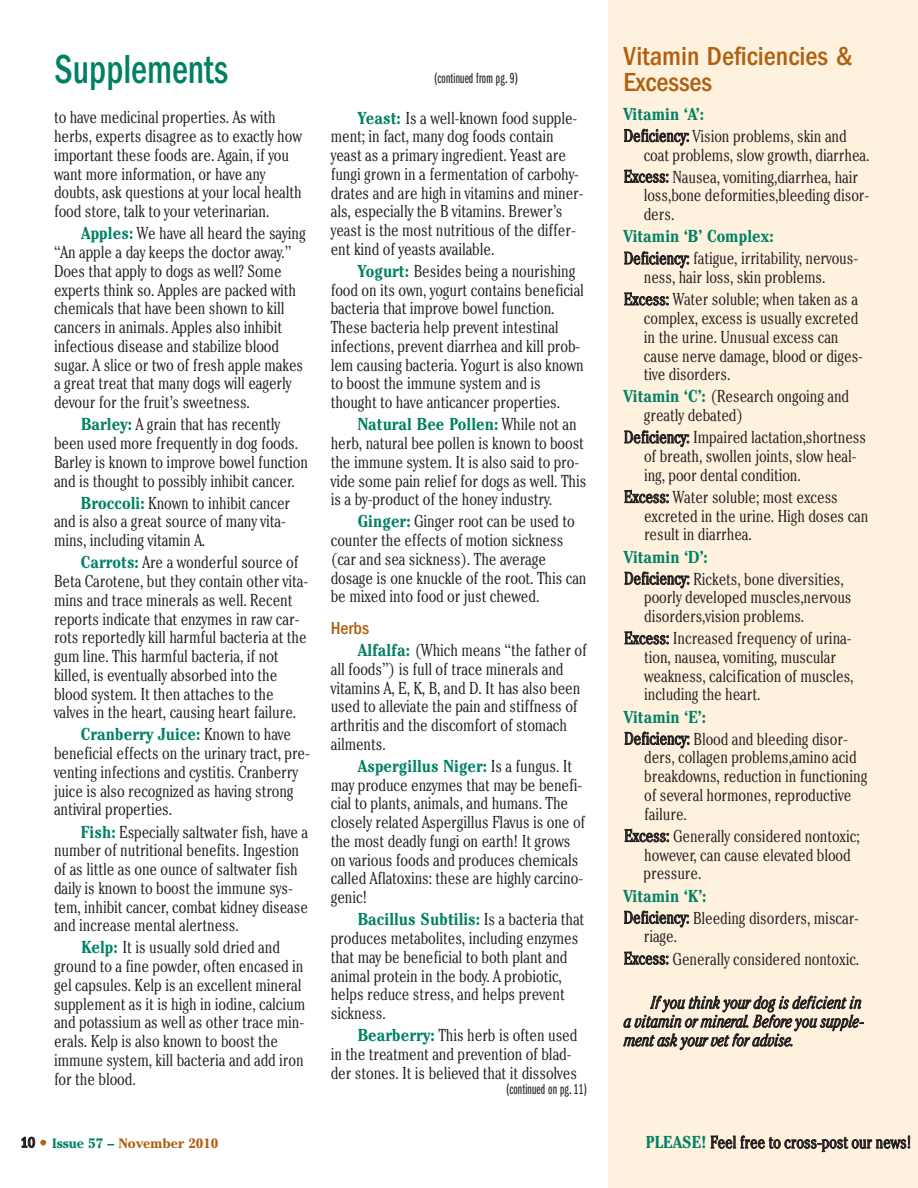
<style>
.page{position:relative;width:918px;height:1188px;background:#fff}
.page>*{position:absolute;margin:0;border:0;box-sizing:border-box;transform-origin:0 0}
.t1{font:500 condensed 42px "Franklin Gothic";color:#008164;scale:.85 1}
.t2{font:500 condensed 27px/25.5px "Franklin Gothic";color:#b05f0f}
.t3{font:500 condensed 18px "Franklin Gothic";color:#b05f0f}
.t4{font:300 condensed 17.25px/18.8px "Cheltenham";letter-spacing:-.01em;color:#231f20}
.t5{font:italic 300 condensed 17.25px/18.8px "Cheltenham";letter-spacing:-.01em;color:#231f20}
.t6{font:700 condensed 17.25px "Cheltenham";color:#008164}
.t7{font:15px "Franklin Gothic Book X Cmpr";letter-spacing:.01em;color:#231f20}
.t8{font:700 13.5px "Cheltenham";color:#b05f0f}
.s1{font-weight:700;color:#008164}
.s2{font-family:"Franklin Gothic";font-weight:500;font-stretch:condensed;font-size:15px;color:#231f20}
.s3{font-weight:300;font-stretch:condensed}
.s4{color:#008164}
</style>
<div class="page">
<div style="left:608px;top:0;width:310px;height:1188px;background:#fef1dd"></div>
<h1 class="t1" style="left:55px;top:55px;width:205px">Supplements</h1>
<p class="t4" style="left:54px;top:110px;width:249px">to have medicinal properties. As with herbs, experts disagree as to exactly how important these foods are. Again, if you want more information, or have any doubts, ask questions at your local health food store, talk to your veterinarian.</p>
<p class="t4" style="left:54px;top:226px;width:253px;text-indent:27px"><span class="s1">Apples:</span> We have all heard the saying “An apple a day keeps the doctor away.” Does that apply to dogs as well? Some experts think so. Apples are packed with chemicals that have been shown to kill cancers in animals. Apples also inhibit infectious disease and stabilize blood sugar. A slice or two of fresh apple makes a great treat that many dogs will eagerly devour for the fruit’s sweetness.</p>
<p class="t4" style="left:54px;top:417px;width:256px;text-indent:27px"><span class="s1">Barley:</span> A grain that has recently been used more frequently in dog foods.<br>Barley is known to improve bowel function and is thought to possibly inhibit cancer.</p>
<p class="t4" style="left:54px;top:495px;width:238px;text-indent:27px"><span class="s1">Broccoli:</span> Known to inhibit cancer and is also a great source of many vita&shy;mins, including vitamin A.</p>
<p class="t4" style="left:54px;top:555px;width:256px;text-indent:27px"><span class="s1">Carrots:</span> Are a wonderful source of Beta Carotene, but they contain other vita&shy;mins and trace minerals as well. Recent reports indicate that enzymes in raw car&shy;rots reportedly kill harmful bacteria at the gum line. This harmful bacteria, if not killed, is eventually absorbed into the blood system. It then attaches to the valves in the heart, causing heart failure.</p>
<p class="t4" style="left:54px;top:727px;width:257px;text-indent:27px"><span class="s1">Cranberry Juice:</span> Known to have beneficial effects on the urinary tract, pre&shy;venting infections and cystitis. Cranberry juice is also recognized as having strong antiviral properties.</p>
<p class="t4" style="left:54px;top:824px;width:256px;text-indent:27px"><span class="s1">Fish:</span> Especially saltwater fish, have a number of nutritional benefits. Ingestion of as little as one ounce of saltwater fish daily is known to boost the immune sys&shy;tem, inhibit cancer, combat kidney disease and increase mental alertness.</p>
<p class="t4" style="left:54px;top:940px;width:253px;text-indent:27px"><span class="s1">Kelp:</span> It is usually sold dried and ground to a fine powder, often encased in gel capsules. Kelp is an excellent mineral supplement as it is high in iodine, calcium and potassium as well as other trace min&shy;erals. Kelp is also known to boost the immune system, kill bacteria and add iron for the blood.</p>
<p class="t7" style="left:434px;top:72px;width:86px">(continued from pg. 9)</p>
<p class="t4" style="left:331px;top:110px;width:254px;text-indent:27px"><span class="s1">Yeast:</span> Is a well-known food supple&shy;ment; in fact, many dog foods contain yeast as a primary ingredient. Yeast are fungi grown in a fermentation of carbohy&shy;drates and are high in vitamins and miner&shy;als, especially the B vitamins. Brewer’s yeast is the most nutritious of the differ&shy;ent kind of yeasts available.</p>
<p class="t4" style="left:331px;top:263px;width:255px;text-indent:27px"><span class="s1">Yogurt:</span> Besides being a nourishing food on its own, yogurt contains beneficial bacteria that improve bowel function.<br>These bacteria help prevent intestinal infections, prevent diarrhea and kill prob&shy;lem causing bacteria. Yogurt is also known to boost the immune system and is thought to have anticancer properties.</p>
<p class="t4" style="left:331px;top:417px;width:257px;text-indent:27px"><span class="s1">Natural Bee Pollen:</span> While not an herb, natural bee pollen is known to boost the immune system. It is also said to pro&shy;vide some pain relief for dogs as well. This is a by-product of the honey industry.</p>
<p class="t4" style="left:331px;top:514px;width:257px;text-indent:27px"><span class="s1">Ginger:</span> Ginger root can be used to counter the effects of motion sickness (car and sea sickness). The average dosage is one knuckle of the root. This can be mixed into food or just chewed.</p>
<p class="t3" style="left:331px;top:622px;width:40px">Herbs</p>
<p class="t4" style="left:331px;top:642px;width:258px;text-indent:27px"><span class="s1">Alfalfa:</span> (Which means “the father of all foods”) is full of trace minerals and vitamins A, E, K, B, and D. It has also been used to alleviate the pain and stiffness of arthritis and the discomfort of stomach ailments.</p>
<p class="t4" style="left:331px;top:758px;width:256px;text-indent:27px"><span class="s1">Aspergillus Niger:</span> Is a fungus. It may produce enzymes that may be benefi&shy;cial to plants, animals, and humans. The closely related Aspergillus Flavus is one of the most deadly fungi on earth! It grows on various foods and produces chemicals called Aflatoxins: these are highly carcino&shy;genic!</p>
<p class="t4" style="left:331px;top:912px;width:255px;text-indent:27px"><span class="s1">Bacillus Subtilis:</span> Is a bacteria that produces metabolites, including enzymes that may be beneficial to both plant and animal protein in the body. A probiotic, helps reduce stress, and helps prevent sickness.</p>
<p class="t4" style="left:331px;top:1027px;width:248px;text-indent:27px"><span class="s1">Bearberry:</span> This herb is often used in the treatment and prevention of blad&shy;der stones. It is believed that it dissolves</p>
<p class="t7" style="left:506px;top:1084px;width:83px">(continued on pg. 11)</p>
<h2 class="t2" style="left:623px;top:46px;width:231px">Vitamin Deficiencies &amp;<br>Excesses</h2>
<p class="t6" style="left:623px;top:108px;width:82px">Vitamin ‘A’:</p>
<p class="t4" style="left:644px;top:128px;width:227px;text-indent:-20px">Deficiency: Vision problems, skin and coat problems, slow growth, diarrhea.</p>
<p class="t4" style="left:644px;top:169px;width:227px;text-indent:-20px">Excess: Nausea, vomiting,diarrhea, hair loss,bone deformities,bleeding disor&shy;ders.</p>
<p class="t6" style="left:623px;top:230px;width:152px">Vitamin ‘B’ Complex:</p>
<p class="t4" style="left:644px;top:251px;width:216px;text-indent:-20px">Deficiency: fatigue, irritability, nervous&shy;ness, hair loss, skin problems.</p>
<p class="t4" style="left:644px;top:292px;width:221px;text-indent:-20px">Excess: Water soluble; when taken as a complex, excess is usually excreted in the urine. Unusual excess can cause nerve damage, blood or diges&shy;tive disorders.</p>
<p class="t4" style="left:644px;top:389px;width:207px;text-indent:-20px"><span class="s1">Vitamin ‘C’:</span> (Research ongoing and greatly debated)</p>
<p class="t4" style="left:644px;top:430px;width:224px;text-indent:-20px">Deficiency: Impaired lactation,shortness of breath, swollen joints, slow heal&shy;ing, poor dental condition.</p>
<p class="t4" style="left:644px;top:489px;width:226px;text-indent:-20px">Excess: Water soluble; most excess excreted in the urine. High doses can result in diarrhea.</p>
<p class="t6" style="left:624px;top:550px;width:86px">Vitamin ‘D’:</p>
<p class="t4" style="left:644px;top:571px;width:209px;text-indent:-20px">Deficiency: Rickets, bone diversities, poorly developed muscles,nervous disorders,vision problems.</p>
<p class="t4" style="left:644px;top:631px;width:211px;text-indent:-20px">Excess: Increased frequency of urina&shy;tion, nausea, vomiting, muscular weakness, calcification of muscles, including the heart.</p>
<p class="t6" style="left:624px;top:711px;width:84px">Vitamin ‘E’:</p>
<p class="t4" style="left:644px;top:731px;width:225px;text-indent:-20px">Deficiency: Blood and bleeding disor&shy;ders, collagen problems,amino acid breakdowns, reduction in functioning of several hormones, reproductive failure.</p>
<p class="t4" style="left:644px;top:828px;width:218px;text-indent:-19px">Excess: Generally considered nontoxic; however, can cause elevated blood pressure.</p>
<p class="t6" style="left:623px;top:889px;width:85px">Vitamin ‘K’:</p>
<p class="t4" style="left:644px;top:910px;width:217px;text-indent:-20px">Deficiency: Bleeding disorders, miscar&shy;riage.</p>
<p class="t4" style="left:624px;top:951px;width:237px">Excess: Generally considered nontoxic.</p>
<p class="t5" style="left:624px;top:995px;width:242px;text-indent:27px">If you think your dog is deficient in a vitamin or mineral. Before you supple&shy;ment ask your vet for advise.</p>
<p class="t8" style="left:20px;top:1138px;width:199px"><span class="s2">10</span> <span class="s3">•</span> <span class="s4">Issue 57 –</span> November 2010</p>
<p class="t4" style="left:646px;top:1134px;width:267px"><span class="s1">PLEASE!</span> Feel free to cross-post our news!</p>
</div>
